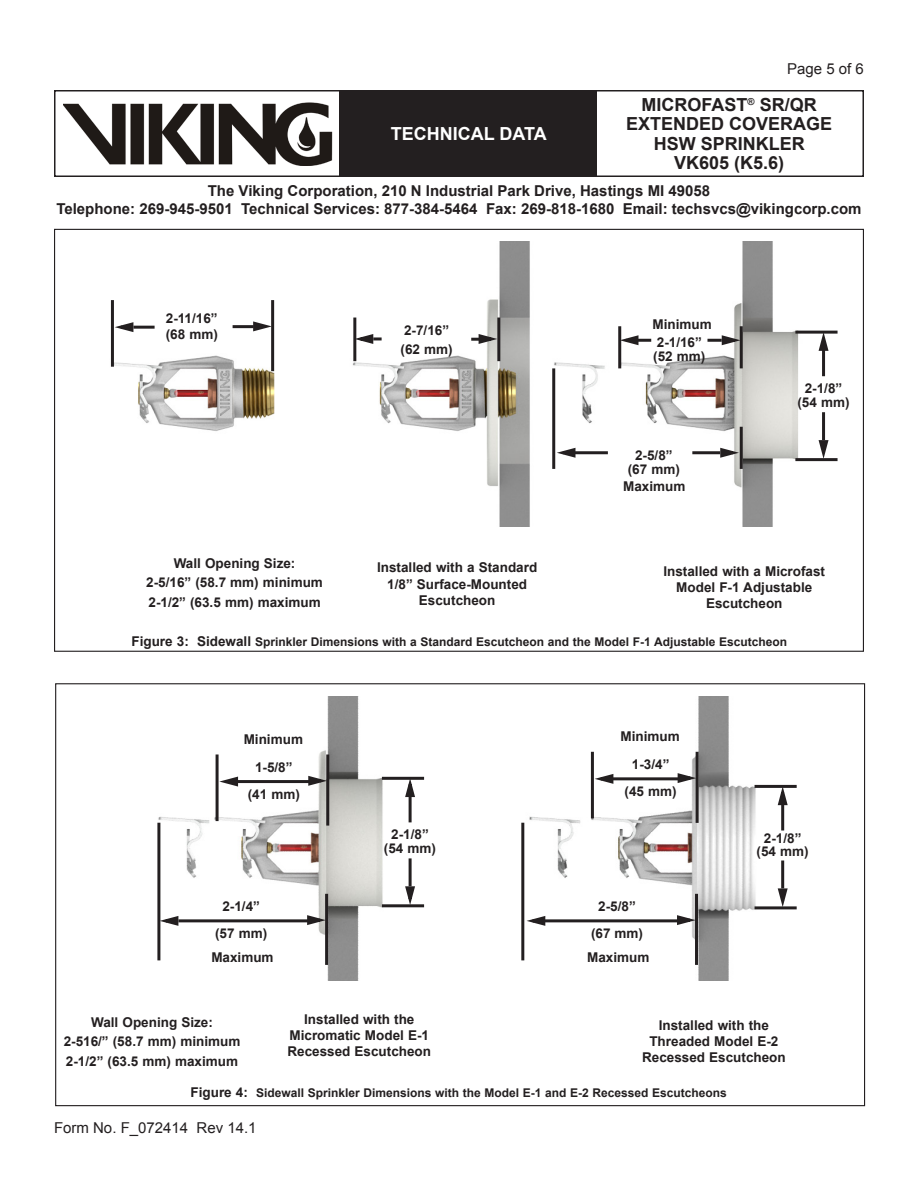
<style>
.page{position:relative;width:918px;height:1188px;background:#fff}
.page>*{position:absolute;margin:0;border:0;box-sizing:border-box;transform-origin:0 0}
.t1{font:700 18px/19.5px "Arial";color:#231f20;text-align:center}
.t2{font:700 18px "Arial";color:#fff}
.t3{font:700 15px/18px "Arial";color:#231f20;text-align:center}
.t4{font:15px "Arial";color:#231f20}
.Center_-_Bold{font:700 13.5px/16.2px "Arial";color:#231f20;text-align:center}
.Center_-_Bold-2{font:700 12px "Arial";color:#231f20}
.s1{font-size:13.5px}
</style>
<div class="page">
<div style="left:54px;top:90px;width:810px;height:87px;border:2px solid #231f20"></div>
<div style="left:340px;top:91px;width:257px;height:85px;background:#231f20"></div>
<img style="left:63px;top:102px;width:269px;height:63px">
<img style="left:110px;top:242px;width:728px;height:285px">
<hr style="left:271px;top:300px;width:3px;height:71px;background:#231f20">
<hr style="left:111px;top:300px;width:3px;height:67px;background:#231f20">
<svg style="left:252px;top:319px;width:18px;height:14px"></svg>
<svg style="left:117px;top:320px;width:18px;height:14px"></svg>
<hr style="left:233px;top:325px;width:21px;height:3px;background:#231f20">
<hr style="left:133px;top:326px;width:22px;height:3px;background:#231f20">
<hr style="left:497px;top:318px;width:3px;height:43px;background:#231f20">
<svg style="left:471px;top:332px;width:24px;height:14px"></svg>
<svg style="left:357px;top:332px;width:25px;height:14px"></svg>
<hr style="left:618px;top:326px;width:3px;height:42px;background:#231f20">
<hr style="left:740px;top:326px;width:3px;height:42px;background:#231f20">
<svg style="left:622px;top:333px;width:18px;height:14px"></svg>
<svg style="left:720px;top:333px;width:18px;height:14px"></svg>
<hr style="left:637px;top:339px;width:14px;height:3px;background:#231f20">
<hr style="left:707px;top:339px;width:15px;height:3px;background:#231f20">
<hr style="left:353px;top:318px;width:3px;height:43px;background:#231f20">
<hr style="left:552px;top:368px;width:3px;height:101px;background:#231f20">
<hr style="left:740px;top:427px;width:3px;height:42px;background:#231f20">
<svg style="left:559px;top:446px;width:18px;height:14px"></svg>
<svg style="left:719px;top:446px;width:18px;height:14px"></svg>
<hr style="left:566px;top:451px;width:42px;height:3px;background:#231f20">
<hr style="left:692px;top:451px;width:28px;height:3px;background:#231f20">
<hr style="left:795px;top:331px;width:43px;height:3px;background:#231f20">
<hr style="left:795px;top:458px;width:43px;height:3px;background:#231f20">
<svg style="left:817px;top:334px;width:13px;height:18px"></svg>
<svg style="left:817px;top:439px;width:13px;height:18px"></svg>
<hr style="left:822px;top:349px;width:3px;height:27px;background:#231f20">
<hr style="left:822px;top:412px;width:3px;height:28px;background:#231f20">
<img style="left:157px;top:696px;width:640px;height:285px">
<hr style="left:326px;top:754px;width:3px;height:72px;background:#231f20">
<hr style="left:216px;top:754px;width:3px;height:67px;background:#231f20">
<svg style="left:307px;top:774px;width:18px;height:14px"></svg>
<svg style="left:221px;top:775px;width:19px;height:13px"></svg>
<hr style="left:237px;top:780px;width:74px;height:3px;background:#231f20">
<hr style="left:755px;top:785px;width:42px;height:3px;background:#231f20">
<hr style="left:755px;top:906px;width:42px;height:3px;background:#231f20">
<svg style="left:776px;top:789px;width:14px;height:18px"></svg>
<svg style="left:776px;top:887px;width:14px;height:18px"></svg>
<hr style="left:781px;top:804px;width:3px;height:27px;background:#231f20">
<hr style="left:781px;top:861px;width:3px;height:27px;background:#231f20">
<hr style="left:325px;top:894px;width:3px;height:71px;background:#231f20">
<hr style="left:157px;top:823px;width:3px;height:137px;background:#231f20">
<svg style="left:306px;top:913px;width:18px;height:14px"></svg>
<svg style="left:162px;top:914px;width:18px;height:14px"></svg>
<hr style="left:178px;top:919px;width:132px;height:3px;background:#231f20">
<hr style="left:382px;top:777px;width:42px;height:3px;background:#231f20">
<hr style="left:382px;top:904px;width:42px;height:3px;background:#231f20">
<svg style="left:403px;top:780px;width:14px;height:19px"></svg>
<svg style="left:403px;top:885px;width:14px;height:18px"></svg>
<hr style="left:409px;top:796px;width:3px;height:26px;background:#231f20">
<hr style="left:409px;top:858px;width:3px;height:28px;background:#231f20">
<hr style="left:695px;top:894px;width:3px;height:71px;background:#231f20">
<hr style="left:521px;top:823px;width:3px;height:137px;background:#231f20">
<svg style="left:676px;top:913px;width:18px;height:14px"></svg>
<svg style="left:529px;top:914px;width:18px;height:14px"></svg>
<hr style="left:540px;top:919px;width:139px;height:3px;background:#231f20">
<hr style="left:696px;top:752px;width:3px;height:71px;background:#231f20">
<hr style="left:591px;top:752px;width:3px;height:66px;background:#231f20">
<svg style="left:676px;top:771px;width:18px;height:14px"></svg>
<svg style="left:597px;top:772px;width:18px;height:14px"></svg>
<hr style="left:610px;top:777px;width:70px;height:3px;background:#231f20">
<h1 class="t2" style="left:391px;top:121px;width:157px">TECHNICAL DATA</h1>
<p class="t4" style="left:787px;top:59px;width:78px">Page 5 of 6</p>
<h1 class="t1" style="left:626px;top:95px;width:208px">MICROFAST<sup>®</sup> SR/QR<br>EXTENDED COVERAGE<br>HSW SPRINKLER<br>VK605 (K5.6)</h1>
<p class="t3" style="left:56px;top:182px;width:807px">The Viking Corporation, 210 N Industrial Park Drive, Hastings MI 49058<br>Telephone: 269-945-9501 Technical Services: 877-384-5464 Fax: 269-818-1680 Email: techsvcs@vikingcorp.com</p>
<p class="Center_-_Bold" style="left:166px;top:311px;width:54px;text-align:left">2-11/16” (68 mm)</p>
<p class="Center_-_Bold" style="left:404px;top:322px;width:47px">2-7/16”</p>
<p class="Center_-_Bold" style="left:401px;top:342px;width:54px">(62 mm)</p>
<p class="Center_-_Bold" style="left:653px;top:316px;width:61px">Minimum</p>
<p class="Center_-_Bold" style="left:657px;top:335px;width:47px">2-1/16”</p>
<p class="Center_-_Bold" style="left:653px;top:349px;width:54px">(52 mm)</p>
<p class="Center_-_Bold" style="left:635px;top:447px;width:39px">2-5/8”</p>
<p class="Center_-_Bold" style="left:628px;top:461px;width:54px">(67 mm)</p>
<p class="Center_-_Bold" style="left:623px;top:479px;width:64px">Maximum</p>
<p class="Center_-_Bold" style="left:805px;top:380px;width:39px">2-1/8”</p>
<p class="Center_-_Bold" style="left:797px;top:394px;width:54px">(54 mm)</p>
<p class="Center_-_Bold" style="left:174px;top:555px;width:123px">Wall Opening Size:</p>
<p class="Center_-_Bold" style="left:146px;top:575px;width:178px">2-5/16” (58.7 mm) minimum</p>
<p class="Center_-_Bold" style="left:149px;top:594px;width:174px">2-1/2” (63.5 mm) maximum</p>
<p class="Center_-_Bold" style="left:377px;top:560px;width:162px">Installed with a Standard<br>1/8” Surface-Mounted<br>Escutcheon</p>
<p class="Center_-_Bold" style="left:663px;top:563px;width:163px">Installed with a Microfast<br>Model F-1 Adjustable<br>Escutcheon</p>
<p class="Center_-_Bold-2" style="left:131px;top:634px;width:657px"><span class="s1">Figure 3: Sidewall</span> Sprinkler Dimensions with a Standard Escutcheon and the Model F-1 Adjustable Escutcheon</p>
<p class="Center_-_Bold" style="left:244px;top:731px;width:61px">Minimum</p>
<p class="Center_-_Bold" style="left:248px;top:754px;width:54px;line-height:27px">1-5/8” (41 mm)</p>
<p class="Center_-_Bold" style="left:215px;top:893px;width:54px;line-height:27px">2-1/4” (57 mm)</p>
<p class="Center_-_Bold" style="left:211px;top:949px;width:64px">Maximum</p>
<p class="Center_-_Bold" style="left:391px;top:827px;width:39px">2-1/8”</p>
<p class="Center_-_Bold" style="left:384px;top:840px;width:54px">(54 mm)</p>
<p class="Center_-_Bold" style="left:91px;top:1014px;width:123px">Wall Opening Size:</p>
<p class="Center_-_Bold" style="left:64px;top:1034px;width:178px">2-516/” (58.7 mm) minimum</p>
<p class="Center_-_Bold" style="left:66px;top:1053px;width:174px">2-1/2” (63.5 mm) maximum</p>
<p class="Center_-_Bold" style="left:287px;top:1011px;width:145px">Installed with the<br>Micromatic Model E-1<br>Recessed Escutcheon</p>
<p class="Center_-_Bold" style="left:621px;top:729px;width:61px">Minimum</p>
<p class="Center_-_Bold" style="left:625px;top:751px;width:54px;line-height:27px">1-3/4” (45 mm)</p>
<p class="Center_-_Bold" style="left:591px;top:893px;width:54px;line-height:27px">2-5/8” (67 mm)</p>
<p class="Center_-_Bold" style="left:587px;top:949px;width:64px">Maximum</p>
<p class="Center_-_Bold" style="left:764px;top:830px;width:39px">2-1/8”</p>
<p class="Center_-_Bold" style="left:757px;top:844px;width:54px">(54 mm)</p>
<p class="Center_-_Bold" style="left:642px;top:1017px;width:145px">Installed with the<br>Threaded Model E-2<br>Recessed Escutcheon</p>
<p class="Center_-_Bold-2" style="left:191px;top:1085px;width:538px"><span class="s1">Figure 4:</span> Sidewall Sprinkler Dimensions with the Model E-1 and E-2 Recessed Escutcheons</p>
<p class="t4" style="left:54px;top:1118px;width:204px">Form No. F_072414 Rev 14.1</p>
</div>
